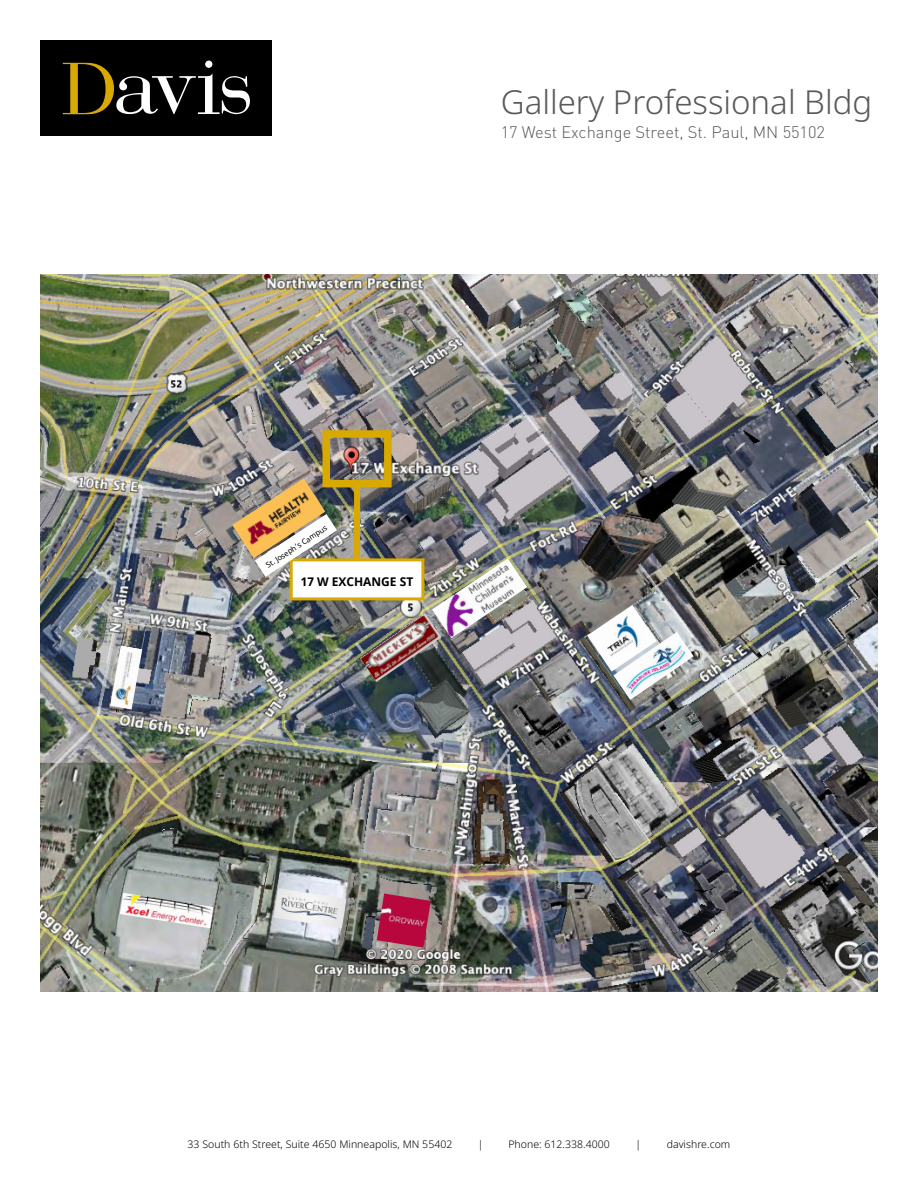
<style>
.page{position:relative;width:918px;height:1188px;background:#fff}
.page>*{position:absolute;margin:0;border:0;box-sizing:border-box;transform-origin:0 0}
.t1{font:300 33px "Noto Sans";color:#58595b}
.t2{font:300 16.5px "DIN";color:#58595b}
.t3{font:700 12px "Noto Sans";color:#000}
.t4{font:300 10.5px "Noto Sans";letter-spacing:.005em;color:#000}
.t5{font:7.5px "Noto Sans";color:#000}
</style>
<div class="page">
<div style="left:40px;top:40px;width:232px;height:96px;background:#000"></div>
<div style="left:205px;top:61px;width:7px;height:7px;background:#fff;border-radius:50%"></div>
<svg style="left:63px;top:63px;width:187px;height:51px"></svg>
<img style="left:40px;top:274px;width:838px;height:717px">
<div style="left:323px;top:430px;width:69px;height:57px;border:8px solid #d8a900"></div>
<div style="left:354px;top:483px;width:6px;height:87px;background:#d8a900"></div>
<div style="left:291px;top:560px;width:132px;height:39px;background:#fff"></div>
<div style="left:290px;top:558px;width:134px;height:42px;border:3px solid #d8a900"></div>
<svg style="left:255px;top:514px;width:82px;height:63px"></svg>
<img style="left:232px;top:478px;width:93px;height:80px">
<img style="left:110px;top:645px;width:32px;height:65px">
<img style="left:360px;top:613px;width:81px;height:69px">
<img style="left:432px;top:558px;width:95px;height:80px">
<img style="left:613px;top:632px;width:81px;height:68px">
<img style="left:587px;top:605px;width:70px;height:67px">
<img style="left:120px;top:893px;width:94px;height:35px">
<img style="left:274px;top:888px;width:72px;height:40px">
<img style="left:377px;top:894px;width:54px;height:54px">
<h1 class="t1" style="left:501px;top:79px;width:373px">Gallery Professional Bldg</h1>
<h2 class="t2" style="left:501px;top:121px;width:326px">17 West Exchange Street, St. Paul, MN 55102</h2>
<p class="t5" style="left:264px;top:562px;width:73px;rotate:-33deg">St. Joseph’s Campus</p>
<p class="t3" style="left:301px;top:573px;width:114px">17 W EXCHANGE ST</p>
<p class="t4" style="left:188px;top:1136px;width:266px">33 South 6th Street, Suite 4650 Minneapolis, MN 55402</p>
<p class="t4" style="left:478px;top:1136px;width:7px">|</p>
<p class="t4" style="left:508px;top:1136px;width:103px">Phone: 612.338.4000</p>
<p class="t4" style="left:636px;top:1136px;width:7px">|</p>
<p class="t4" style="left:667px;top:1136px;width:65px">davishre.com</p>
</div>
